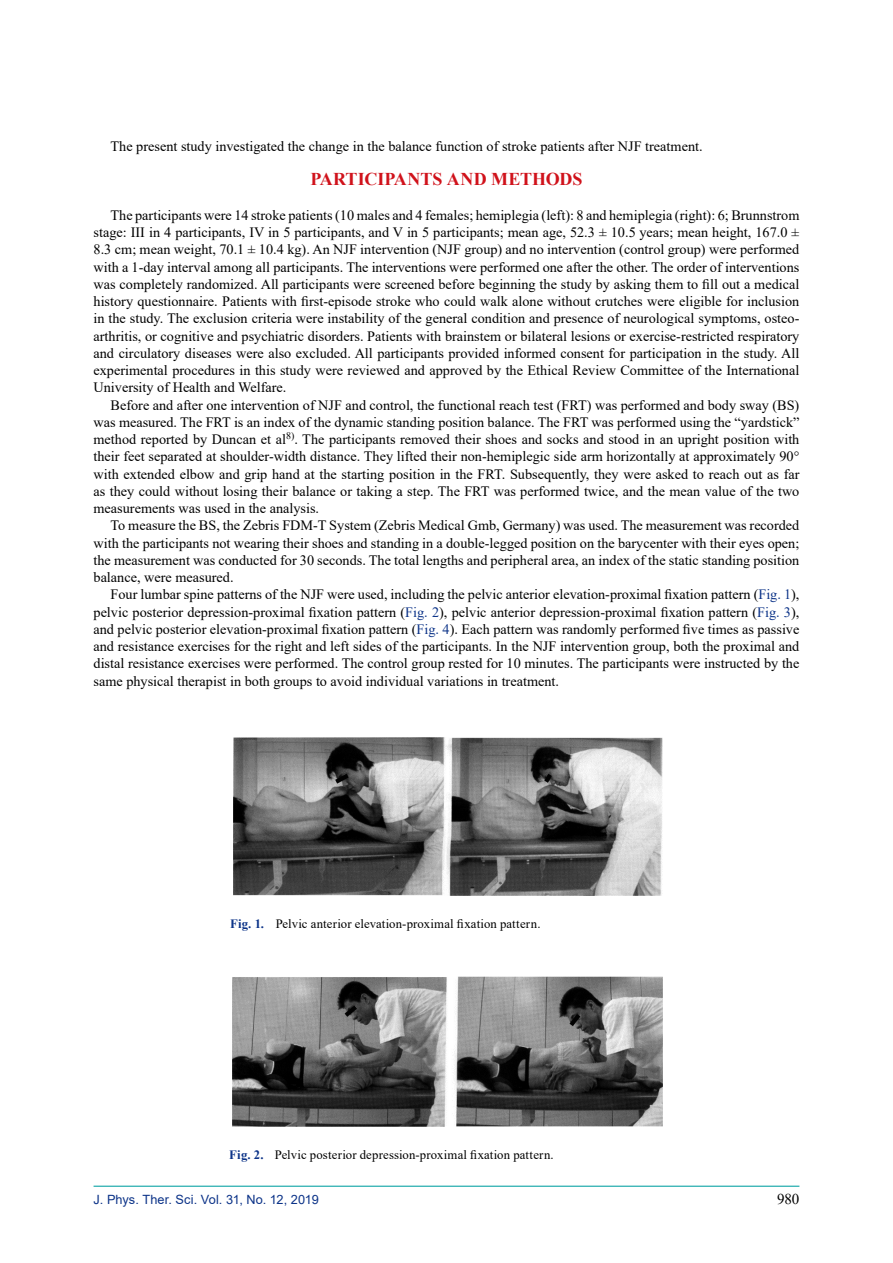
<style>
.page{position:relative;width:893px;height:1263px;background:#fff}
.page>*{position:absolute;margin:0;border:0;box-sizing:border-box;transform-origin:0 0}
.t1{font:700 18px "Times New Roman";color:#d0121b}
.t2{font:15px "Times New Roman";color:#000}
.t3{font:14.25px/17.2px "Times New Roman";color:#000;text-align:justify}
.t4{font:12.75px "Times New Roman";letter-spacing:.01em;color:#000}
.t5{font:12.75px "Arial";letter-spacing:.01em;color:#0c3388}
.s1{color:#0c3388}
.s2{font-weight:700;color:#0c3388}
</style>
<div class="page">
<hr style="left:94px;top:1186px;width:705px;height:1px;background:#009fa1">
<img style="left:233px;top:738px;width:430px;height:158px">
<img style="left:232px;top:976px;width:431px;height:151px">
<p class="t3" style="left:111px;top:137px;width:594px">The present study investigated the change in the balance function of stroke patients after NJF treatment.</p>
<p class="t1" style="left:310px;top:166px;width:274px">PARTICIPANTS AND METHODS</p>
<p class="t3" style="left:94px;top:206px;width:707px;text-indent:17px">The participants were 14 stroke patients (10 males and 4 females; hemiplegia (left): 8 and hemiplegia (right): 6; Brunnstrom stage: III in 4 participants, IV in 5 participants, and V in 5 participants; mean age, 52.3 ± 10.5 years; mean height, 167.0 ± 8.3 cm; mean weight, 70.1 ± 10.4 kg). An NJF intervention (NJF group) and no intervention (control group) were performed with a 1-day interval among all participants. The interventions were performed one after the other. The order of interventions was completely randomized. All participants were screened before beginning the study by asking them to fill out a medical history questionnaire. Patients with first-episode stroke who could walk alone without crutches were eligible for inclusion in the study. The exclusion criteria were instability of the general condition and presence of neurological symptoms, osteo&shy;arthritis, or cognitive and psychiatric disorders. Patients with brainstem or bilateral lesions or exercise-restricted respiratory and circulatory diseases were also excluded. All participants provided informed consent for participation in the study. All experimental procedures in this study were reviewed and approved by the Ethical Review Committee of the International University of Health and Welfare.</p>
<p class="t3" style="left:94px;top:396px;width:707px;text-indent:17px">Before and after one intervention of NJF and control, the functional reach test (FRT) was performed and body sway (BS) was measured. The FRT is an index of the dynamic standing position balance. The FRT was performed using the “yardstick” method reported by Duncan et al<sup>8)</sup>. The participants removed their shoes and socks and stood in an upright position with their feet separated at shoulder-width distance. They lifted their non-hemiplegic side arm horizontally at approximately 90° with extended elbow and grip hand at the starting position in the FRT. Subsequently, they were asked to reach out as far as they could without losing their balance or taking a step. The FRT was performed twice, and the mean value of the two measurements was used in the analysis.</p>
<p class="t3" style="left:94px;top:516px;width:707px;text-indent:17px">To measure the BS, the Zebris FDM-T System (Zebris Medical Gmb, Germany) was used. The measurement was recorded with the participants not wearing their shoes and standing in a double-legged position on the barycenter with their eyes open; the measurement was conducted for 30 seconds. The total lengths and peripheral area, an index of the static standing position balance, were measured.</p>
<p class="t3" style="left:94px;top:585px;width:707px;text-indent:17px">Four lumbar spine patterns of the NJF were used, including the pelvic anterior elevation-proximal fixation pattern (<span class="s1">Fig. 1</span>), pelvic posterior depression-proximal fixation pattern (<span class="s1">Fig. 2</span>), pelvic anterior depression-proximal fixation pattern (<span class="s1">Fig. 3</span>), and pelvic posterior elevation-proximal fixation pattern (<span class="s1">Fig. 4</span>). Each pattern was randomly performed five times as passive and resistance exercises for the right and left sides of the participants. In the NJF intervention group, both the proximal and distal resistance exercises were performed. The control group rested for 10 minutes. The participants were instructed by the same physical therapist in both groups to avoid individual variations in treatment.</p>
<p class="t4" style="left:230px;top:914px;width:312px"><span class="s2">Fig. 1.</span> Pelvic anterior elevation-proximal fixation pattern.</p>
<p class="t4" style="left:229px;top:1145px;width:326px"><span class="s2">Fig. 2.</span> Pelvic posterior depression-proximal fixation pattern.</p>
<p class="t5" style="left:94px;top:1190px;width:227px">J. Phys. Ther. Sci. Vol. 31, No. 12, 2019</p>
<p class="t2" style="left:777px;top:1188px;width:24px">980</p>
</div>
